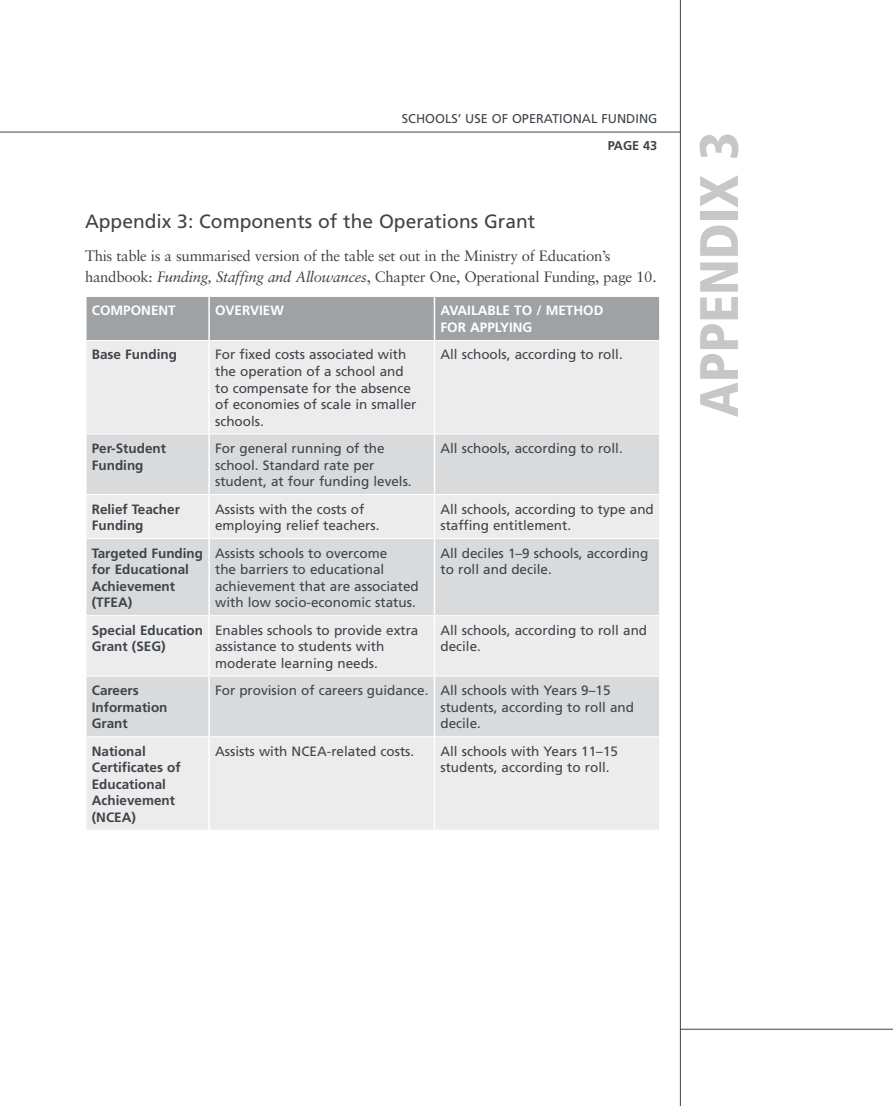
<style>
.page{position:relative;width:893px;height:1106px;background:#fff}
.page>*{position:absolute;margin:0;border:0;box-sizing:border-box;transform-origin:0 0}
.ERO_Side_Title{font:900 condensed 54px "Frutiger";letter-spacing:-.005em;color:#c5c7c9}
.ERO_Chap_Head{font:19.2px "Frutiger";color:#3e444a}
.ERO_Body_Main{font:15px/21px "Sabon";letter-spacing:-.02em;color:#3e444a}
.ERO_Subhead_Lowercase{font:13.5px/16.5px "Frutiger";color:#3e444a}
.ERO_Table_Head{font:700 13.5px/16.5px "Frutiger";color:#3e444a}
.ERO_Subhead_Caps{font:700 13.5px/16.5px "Frutiger";color:#fff}
.t1{font:12.75px "Frutiger";color:#3e444a}
.t2{font:700 12.75px "Frutiger";color:#3e444a}
.s1{font-style:italic}
</style>
<div class="page">
<div style="left:87px;top:297px;width:572px;height:43px;background:#9ea2a5"></div>
<div style="left:87px;top:341px;width:572px;height:489px;background:#ececed"></div>
<svg style="left:87px;top:434px;width:572px;height:302px;fill:#d8dadb"></svg>
<hr style="left:87px;top:433px;width:121px;height:1px;background:#fff">
<hr style="left:210px;top:433px;width:224px;height:1px;background:#fff">
<hr style="left:435px;top:433px;width:224px;height:1px;background:#fff">
<hr style="left:87px;top:494px;width:121px;height:1px;background:#fff">
<hr style="left:210px;top:494px;width:224px;height:1px;background:#fff">
<hr style="left:435px;top:494px;width:224px;height:1px;background:#fff">
<hr style="left:87px;top:538px;width:121px;height:1px;background:#fff">
<hr style="left:210px;top:538px;width:224px;height:1px;background:#fff">
<hr style="left:435px;top:538px;width:224px;height:1px;background:#fff">
<hr style="left:87px;top:615px;width:121px;height:1px;background:#fff">
<hr style="left:210px;top:615px;width:224px;height:1px;background:#fff">
<hr style="left:435px;top:615px;width:224px;height:1px;background:#fff">
<hr style="left:87px;top:676px;width:121px;height:1px;background:#fff">
<hr style="left:210px;top:676px;width:224px;height:1px;background:#fff">
<hr style="left:435px;top:676px;width:224px;height:1px;background:#fff">
<hr style="left:87px;top:736px;width:121px;height:1px;background:#fff">
<hr style="left:210px;top:736px;width:224px;height:1px;background:#fff">
<hr style="left:435px;top:736px;width:224px;height:1px;background:#fff">
<hr style="left:208px;top:340px;width:2px;height:94px;background:#fff">
<hr style="left:434px;top:340px;width:1px;height:94px;background:#fff">
<hr style="left:208px;top:434px;width:2px;height:60px;background:#fff">
<hr style="left:434px;top:434px;width:1px;height:60px;background:#fff">
<hr style="left:208px;top:494px;width:2px;height:44px;background:#fff">
<hr style="left:434px;top:494px;width:1px;height:44px;background:#fff">
<hr style="left:208px;top:538px;width:2px;height:77px;background:#fff">
<hr style="left:434px;top:538px;width:1px;height:77px;background:#fff">
<hr style="left:208px;top:615px;width:2px;height:61px;background:#fff">
<hr style="left:434px;top:615px;width:1px;height:61px;background:#fff">
<hr style="left:208px;top:676px;width:2px;height:60px;background:#fff">
<hr style="left:434px;top:676px;width:1px;height:60px;background:#fff">
<hr style="left:208px;top:736px;width:2px;height:94px;background:#fff">
<hr style="left:434px;top:736px;width:1px;height:94px;background:#fff">
<hr style="left:208px;top:297px;width:2px;height:43px;background:#fff">
<hr style="left:434px;top:297px;width:1px;height:43px;background:#fff">
<hr style="left:0;top:132px;width:680px;height:1px;background:#3e444a">
<hr style="left:680px;top:1029px;width:213px;height:1px;background:#3e444a">
<hr style="left:680px;top:0;width:1px;height:1106px;background:#3e444a">
<p class="t1" style="left:402px;top:111px;width:257px">SCHOOLS’ USE OF OPERATIONAL FUNDING</p>
<p class="t2" style="left:608px;top:138px;width:51px">PAGE 43</p>
<p class="ERO_Chap_Head" style="left:85px;top:210px;width:452px">Appendix 3: Components of the Operations Grant</p>
<p class="ERO_Body_Main" style="left:85px;top:245px;width:573px">This table is a summarised version of the table set out in the Ministry of Education’s handbook: <span class="s1">Funding, Staffing and Allowances</span>, Chapter One, Operational Funding, page 10.</p>
<p class="ERO_Subhead_Caps" style="left:92px;top:302px;width:86px">COMPONENT</p>
<p class="ERO_Subhead_Caps" style="left:215px;top:302px;width:70px">OVERVIEW</p>
<p class="ERO_Subhead_Caps" style="left:440px;top:302px;width:164px">AVAILABLE TO / METHOD<br>FOR APPLYING</p>
<p class="ERO_Table_Head" style="left:92px;top:346px;width:87px">Base Funding</p>
<p class="ERO_Subhead_Lowercase" style="left:215px;top:346px;width:203px">For fixed costs associated with the operation of a school and to compensate for the absence of economies of scale in smaller schools.</p>
<p class="ERO_Subhead_Lowercase" style="left:440px;top:346px;width:184px">All schools, according to roll.</p>
<p class="ERO_Table_Head" style="left:92px;top:440px;width:76px">Per-Student<br>Funding</p>
<p class="ERO_Subhead_Lowercase" style="left:215px;top:440px;width:198px">For general running of the school. Standard rate per student, at four funding levels.</p>
<p class="ERO_Subhead_Lowercase" style="left:440px;top:440px;width:184px">All schools, according to roll.</p>
<p class="ERO_Table_Head" style="left:92px;top:500px;width:90px">Relief Teacher<br>Funding</p>
<p class="ERO_Subhead_Lowercase" style="left:215px;top:500px;width:166px">Assists with the costs of employing relief teachers.</p>
<p class="ERO_Subhead_Lowercase" style="left:440px;top:500px;width:215px">All schools, according to type and staffing entitlement.</p>
<p class="ERO_Table_Head" style="left:92px;top:544px;width:113px">Targeted Funding for Educational<br>Achievement (TFEA)</p>
<p class="ERO_Subhead_Lowercase" style="left:215px;top:544px;width:205px">Assists schools to overcome<br>the barriers to educational achievement that are associated with low socio-economic status.</p>
<p class="ERO_Subhead_Lowercase" style="left:440px;top:544px;width:209px">All deciles 1–9 schools, according to roll and decile.</p>
<p class="ERO_Table_Head" style="left:92px;top:621px;width:113px">Special Education<br>Grant (SEG)</p>
<p class="ERO_Subhead_Lowercase" style="left:215px;top:621px;width:205px">Enables schools to provide extra assistance to students with moderate learning needs.</p>
<p class="ERO_Subhead_Lowercase" style="left:440px;top:621px;width:208px">All schools, according to roll and decile.</p>
<p class="ERO_Table_Head" style="left:92px;top:682px;width:77px">Careers<br>Information<br>Grant</p>
<p class="ERO_Subhead_Lowercase" style="left:215px;top:682px;width:215px">For provision of careers guidance.</p>
<p class="ERO_Subhead_Lowercase" style="left:440px;top:682px;width:195px">All schools with Years 9–15 students, according to roll and decile.</p>
<p class="ERO_Table_Head" style="left:92px;top:742px;width:90px">National<br>Certificates of<br>Educational<br>Achievement (NCEA)</p>
<p class="ERO_Subhead_Lowercase" style="left:215px;top:742px;width:201px">Assists with NCEA-related costs.</p>
<p class="ERO_Subhead_Lowercase" style="left:440px;top:742px;width:179px">All schools with Years 11–15 students, according to roll.</p>
<p class="ERO_Side_Title" style="left:687px;top:417px;width:287px;rotate:-90deg">APPENDIX 3</p>
</div>
